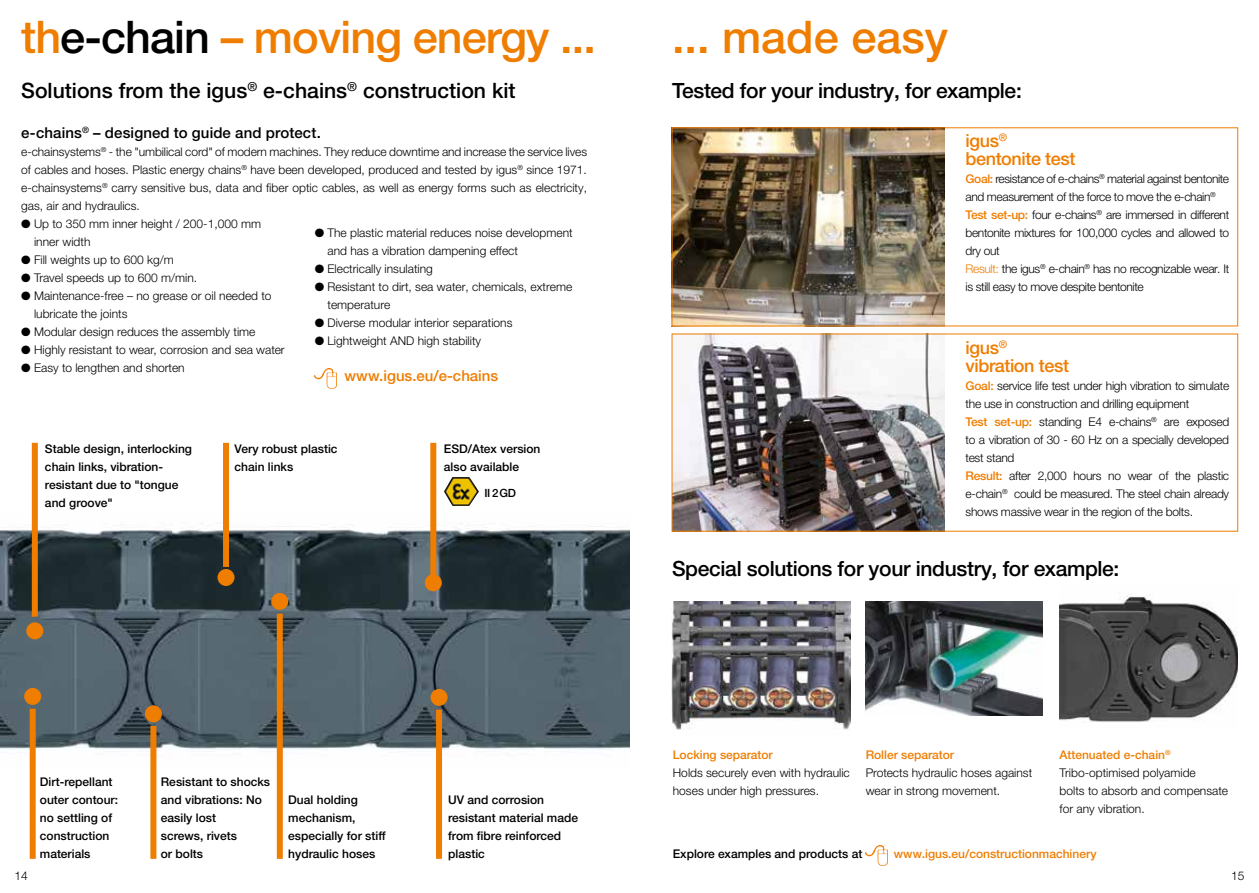
<style>
.page{position:relative;width:1259px;height:893px;background:#fff}
.page>*{position:absolute;margin:0;border:0;box-sizing:border-box;transform-origin:0 0}
.t1{font:500 45px "Helvetica Neue LTW1 G";letter-spacing:-.02em;color:#ef7d00}
.t2{font:500 45px "Helvetica Neue LTW1 G";color:#ef7d00}
.t3{font:500 21.15px "Helvetica Neue LTW1 G";color:#000}
.t4{font:500 21px "Helvetica Neue LTW1 G";letter-spacing:-.015em;color:#000}
.t5{font:500 18px/18px "Helvetica Neue LTW1 G";letter-spacing:-.02em;color:#ef7d00}
.t6{font:500 15px "Helvetica Neue LTW1 G";letter-spacing:.005em;color:#000}
.t7{font:500 15px "Helvetica Neue LTW1 G";color:#ef7d00}
.t8{font:300 12px/18px "Helvetica Neue LTW1 G";color:#000}
.t9{font:500 12px/18px "Helvetica Neue LTW1 G";color:#000}
.t10{font:300 12px/18px "Helvetica Neue LTW1 G";letter-spacing:-.02em;color:#000}
.t11{font:300 12px/18px "Helvetica Neue LTW1 G";letter-spacing:-.03em;color:#000}
.t12{font:500 12px "Helvetica Neue LTW1 G";color:#ef7d00}
.t13{font:500 11.4px "Helvetica Neue LTW1 G";color:#000}
.s1{color:#000}
.s2{font-weight:500;color:#ef7d00}
.s3{color:#ef7d00}
</style>
<div class="page">
<img style="left:673px;top:336px;width:271px;height:194px">
<img style="left:673px;top:129px;width:271px;height:195px">
<img style="left:0;top:514px;width:629px;height:253px">
<div style="left:24px;top:688px;width:17px;height:17px;background:#ef7d00;border-radius:50%"></div>
<div style="left:26px;top:622px;width:17px;height:17px;background:#ef7d00;border-radius:50%"></div>
<div style="left:271px;top:593px;width:17px;height:17px;background:#ef7d00;border-radius:50%"></div>
<div style="left:430px;top:689px;width:17px;height:17px;background:#ef7d00;border-radius:50%"></div>
<div style="left:425px;top:574px;width:17px;height:17px;background:#ef7d00;border-radius:50%"></div>
<div style="left:145px;top:705px;width:17px;height:17px;background:#ef7d00;border-radius:50%"></div>
<div style="left:217px;top:569px;width:17px;height:17px;background:#ef7d00;border-radius:50%"></div>
<div style="left:30px;top:709px;width:6px;height:150px;background:#ef7d00"></div>
<div style="left:32px;top:443px;width:6px;height:174px;background:#ef7d00"></div>
<div style="left:277px;top:614px;width:6px;height:245px;background:#ef7d00"></div>
<div style="left:436px;top:710px;width:6px;height:149px;background:#ef7d00"></div>
<div style="left:430px;top:443px;width:6px;height:132px;background:#ef7d00"></div>
<div style="left:150px;top:726px;width:6px;height:133px;background:#ef7d00"></div>
<div style="left:223px;top:443px;width:6px;height:124px;background:#ef7d00"></div>
<img style="left:444px;top:477px;width:35px;height:29px">
<img style="left:671px;top:602px;width:179px;height:128px">
<img style="left:866px;top:602px;width:176px;height:114px">
<img style="left:1059px;top:593px;width:179px;height:129px">
<div style="left:671px;top:127px;width:567px;height:199px;border:1px solid #ef7d00"></div>
<img style="left:866px;top:845px;width:21px;height:21px">
<img style="left:315px;top:368px;width:21px;height:21px">
<h1 class="t1" style="left:21px;top:10px;width:576px">th<span class="s1">e-chain</span> – moving energy ...</h1>
<h1 class="t2" style="left:672px;top:10px;width:277px">... made easy</h1>
<h2 class="t3" style="left:21px;top:78px;width:496px">Solutions from the igus<sup>®</sup> e-chains<sup>®</sup> construction kit</h2>
<p class="t6" style="left:21px;top:124px;width:301px">e-chains<sup>®</sup> – designed to guide and protect.</p>
<p class="t8" style="left:21px;top:143px;width:567px;text-align:justify">e-chainsystems<sup>®</sup> - the "umbilical cord" of modern machines. They reduce downtime and increase the service lives of cables and hoses. Plastic energy chains<sup>®</sup> have been developed, produced and tested by igus<sup>®</sup> since 1971. e-chainsystems<sup>®</sup> carry sensitive bus, data and fiber optic cables, as well as energy forms such as electricity, gas, air and hydraulics.</p>
<p class="t8" style="left:34px;top:215px;width:229px;text-indent:-13px">● Up to 350 mm inner height / 200-1,000 mm inner width</p>
<p class="t8" style="left:21px;top:251px;width:154px">● Fill weights up to 600 kg/m</p>
<p class="t8" style="left:21px;top:269px;width:177px">● Travel speeds up to 600 m/min.</p>
<p class="t8" style="left:34px;top:287px;width:239px;text-indent:-13px">● Maintenance-free – no grease or oil needed to lubricate the joints</p>
<p class="t8" style="left:21px;top:323px;width:236px">● Modular design reduces the assembly time</p>
<p class="t8" style="left:21px;top:341px;width:265px">● Highly resistant to wear, corrosion and sea water</p>
<p class="t8" style="left:21px;top:359px;width:165px">● Easy to lengthen and shorten</p>
<p class="t8" style="left:327px;top:224px;width:247px;text-indent:-13px">● The plastic material reduces noise development and has a vibration dampening effect</p>
<p class="t8" style="left:315px;top:260px;width:120px">● Electrically insulating</p>
<p class="t8" style="left:327px;top:278px;width:246px;text-indent:-13px">● Resistant to dirt, sea water, chemicals, extreme temperature</p>
<p class="t8" style="left:315px;top:314px;width:199px">● Diverse modular interior separations</p>
<p class="t8" style="left:315px;top:332px;width:168px">● Lightweight AND high stability</p>
<p class="t7" style="left:344px;top:367px;width:155px">www.igus.eu/e-chains</p>
<p class="t9" style="left:45px;top:440px;width:149px">Stable design, interlocking chain links, vibration&shy;resistant due to "tongue and groove"</p>
<p class="t9" style="left:234px;top:440px;width:105px">Very robust plastic chain links</p>
<p class="t9" style="left:444px;top:440px;width:98px">ESD/Atex version also available</p>
<p class="t13" style="left:484px;top:486px;width:33px">II 2 GD</p>
<p class="t9" style="left:40px;top:773px;width:80px">Dirt-repellant outer contour: no settling of construction materials</p>
<p class="t9" style="left:161px;top:773px;width:111px">Resistant to shocks and vibrations: No easily lost<br>screws, rivets<br>or bolts</p>
<p class="t9" style="left:288px;top:791px;width:99px">Dual holding mechanism, especially for stiff hydraulic hoses</p>
<p class="t9" style="left:448px;top:791px;width:131px">UV and corrosion resistant material made from fibre reinforced plastic</p>
<h3 class="t4" style="left:672px;top:78px;width:351px">Tested for your industry, for example:</h3>
<h3 class="t5" style="left:965px;top:132px;width:111px">igus<sup>® </sup>bentonite test</h3>
<p class="t11" style="left:965px;top:170px;width:265px"><span class="s2">Goal:</span> resistance of e-chains<sup>®</sup> material against bentonite and measurement of the force to move the e-chain<sup>® </sup><span class="s2">Test set-up:</span> four e-chains<sup>®</sup> are immersed in different bentonite mixtures for 100,000 cycles and allowed to dry out<br><span class="s3">Result:</span> the igus<sup>®</sup> e-chain<sup>®</sup> has no recognizable wear. It is still easy to move despite bentonite</p>
<h3 class="t5" style="left:965px;top:339px;width:105px">igus<sup>® </sup>vibration test</h3>
<p class="t10" style="left:965px;top:377px;width:265px"><span class="s2">Goal:</span> service life test under high vibration to simulate the use in construction and drilling equipment<br><span class="s2">Test set-up:</span> standing E4 e-chains<sup>®</sup> are exposed to a vibration of 30 - 60 Hz on a specially developed test stand<br><span class="s2">Result:</span> after 2,000 hours no wear of the plastic e-chain<sup>®</sup> could be measured. The steel chain already shows massive wear in the region of the bolts.</p>
<h3 class="t4" style="left:672px;top:556px;width:449px">Special solutions for your industry, for example:</h3>
<p class="t12" style="left:673px;top:748px;width:101px">Locking separator</p>
<p class="t8" style="left:673px;top:764px;width:178px">Holds securely even with hydraulic hoses under high pressures.</p>
<p class="t12" style="left:865px;top:748px;width:90px">Roller separator</p>
<p class="t8" style="left:865px;top:764px;width:168px">Protects hydraulic hoses against wear in strong movement.</p>
<p class="t8" style="left:1059px;top:746px;width:170px"><span class="s2">Attenuated e-chain</span><sup>®<br></sup>Tribo-optimised polyamide<br>bolts to absorb and compensate for any vibration.</p>
<p class="t9" style="left:672px;top:845px;width:191px">Explore examples and products at</p>
<p class="t12" style="left:894px;top:847px;width:204px">www.igus.eu/constructionmachinery</p>
<p class="t8" style="left:15px;top:867px;width:15px">14</p>
<p class="t8" style="left:1231px;top:867px;width:15px">15</p>
</div>
